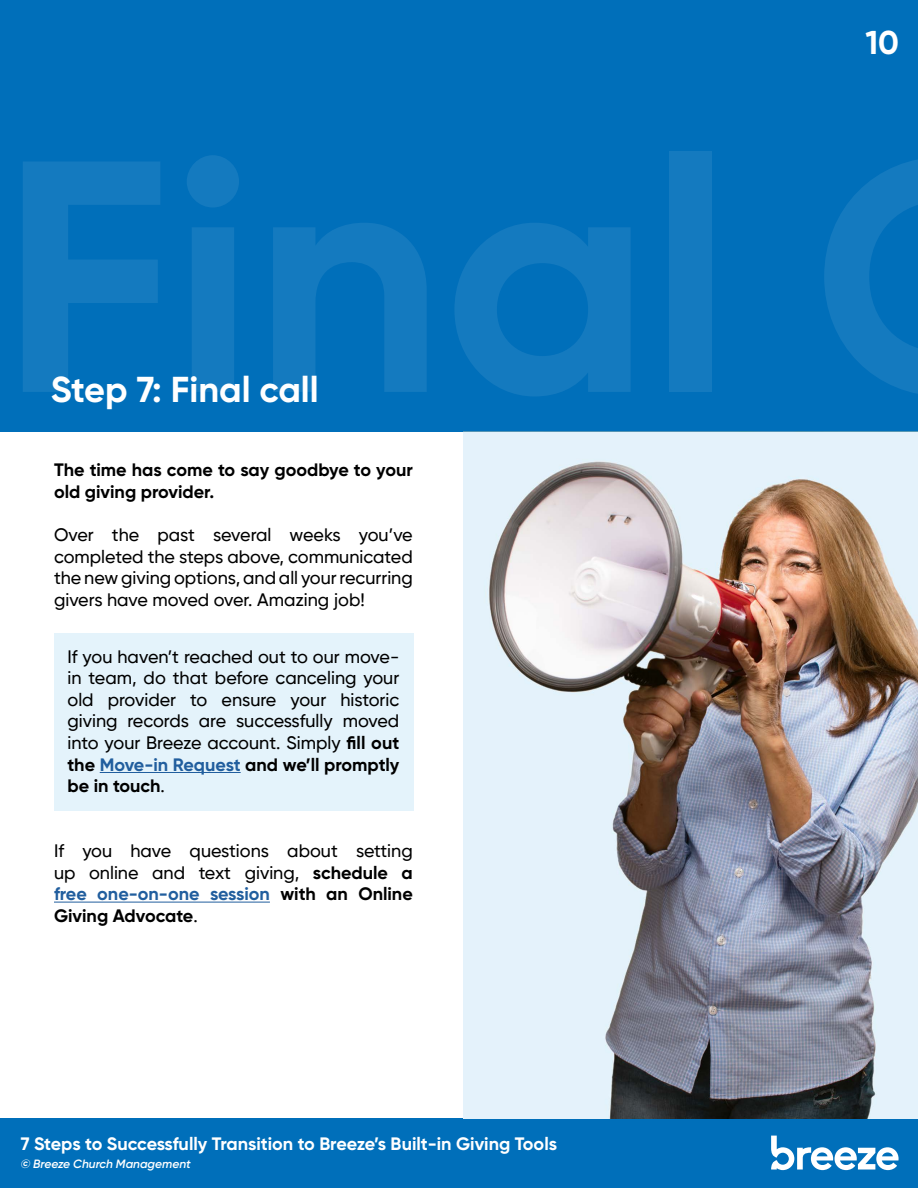
<style>
.page{position:relative;width:918px;height:1188px;background:#fff}
.page>*{position:absolute;margin:0;border:0;box-sizing:border-box;transform-origin:0 0}
.t1{font:700 36px "Gilroy";color:#fff}
.t2{font:700 33px "Gilroy";color:#fff}
.t3{font:500 18px/21.6px "Gilroy";color:#000;text-align:justify}
.t4{font:700 18px "Gilroy";color:#fff}
.t5{font:700 18px/21.6px "Gilroy";color:#000}
.t6{font:italic 600 12px "Gilroy";color:#fff}
.s1{font-weight:700}
.s2{font-weight:700;color:#215e9e}
</style>
<div class="page">
<div style="left:0;top:1119px;width:918px;height:69px;background:#006fba"></div>
<svg style="left:771px;top:1136px;width:128px;height:34px"></svg>
<img style="left:463px;top:432px;width:455px;height:687px">
<div style="left:54px;top:633px;width:360px;height:177px;background:#e4f3fb"></div>
<hr style="left:100px;top:772px;width:141px;height:1px;background:#215e9e">
<hr style="left:54px;top:902px;width:216px;height:1px;background:#215e9e">
<div style="left:0;top:0;width:918px;height:432px;background:#006fba"></div>
<h1 class="t1" style="left:51px;top:367px;width:270px">Step 7: Final call</h1>
<p class="t5" style="left:54px;top:459px;width:360px">The time has come to say goodbye to your old giving provider.</p>
<p class="t3" style="left:54px;top:524px;width:360px">Over the past several weeks you’ve completed the steps above, communicated the new giving options, and all your recurring givers have moved over. Amazing job!</p>
<p class="t3" style="left:68px;top:645px;width:333px">If you haven’t reached out to our move&shy;in team, do that before canceling your old provider to ensure your historic giving records are successfully moved into your Breeze account. Simply <span class="s1">fill out the</span> <span class="s2">Move-in Request</span> <span class="s1">and we’ll promptly be in touch</span>.</p>
<p class="t3" style="left:54px;top:840px;width:360px">If you have questions about setting up online and text giving, <span class="s1">schedule a </span><span class="s2">free one-on-one session</span> <span class="s1">with an Online Giving Advocate</span>.</p>
<p class="t4" style="left:21px;top:1132px;width:538px">7 Steps to Successfully Transition to Breeze’s Built-in Giving Tools</p>
<p class="t6" style="left:21px;top:1156px;width:172px">© Breeze Church Management</p>
<h2 class="t2" style="left:865px;top:22px;width:35px">10</h2>
</div>
